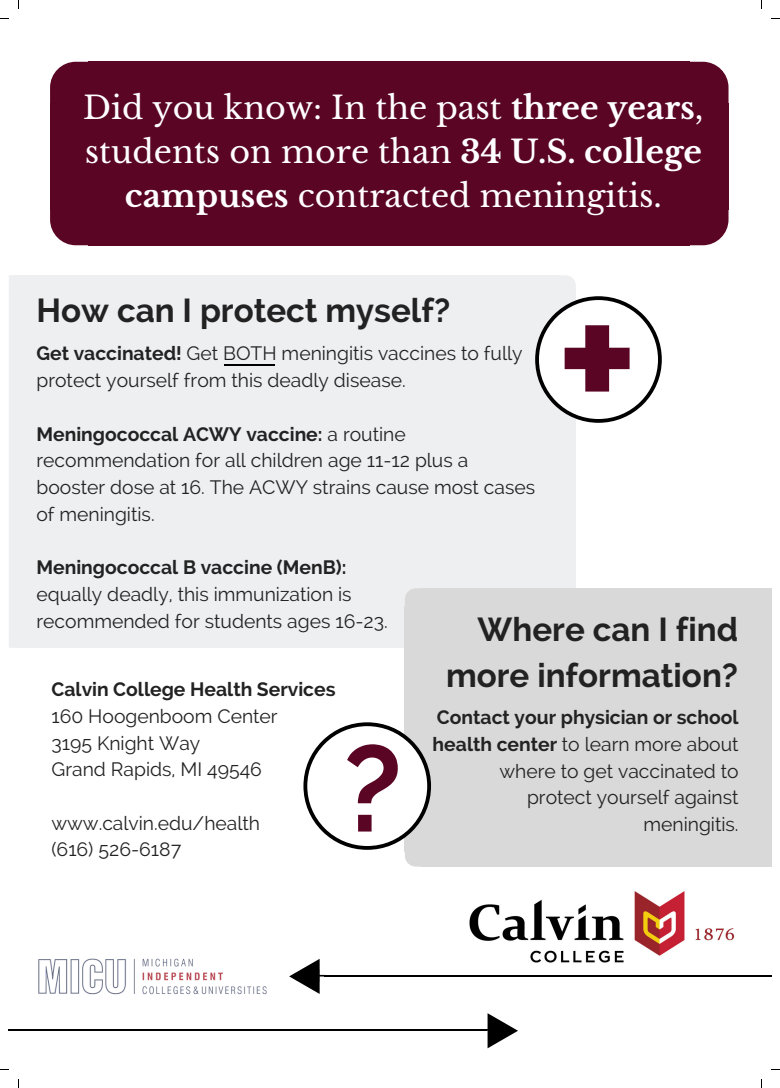
<style>
.page{position:relative;width:780px;height:1088px;background:#fff}
.page>*{position:absolute;margin:0;border:0;box-sizing:border-box;transform-origin:0 0}
.t1{font:700 198.5px "Raleway";color:#5a0524}
.t2{font:700 121.31px "Raleway";color:#5a0524}
.t3{font:700 33.06px/45.9px "Raleway";color:#222;text-align:right}
.t4{font:31.69px/44.1px "Libre Baskerville";color:#fff;text-align:center}
.t5{font:19.31px/26.7px "Raleway";color:#222}
.t6{font:700 19.31px "Raleway";color:#222}
.s1{font-weight:700}
</style>
<div class="page">
<img style="left:38px;top:958px;width:229px;height:37px">
<hr style="left:325px;top:975px;width:445px;height:1px;background:#000">
<hr style="left:9px;top:1029px;width:477px;height:1px;background:#000">
<div style="left:559px;top:292px;width:16px;height:341px;background:#eeeff1"></div>
<div style="left:14px;top:293px;width:545px;height:339px;background:#eeeff1"></div>
<div style="left:13px;top:275px;width:547px;height:18px;background:#eeeff1"></div>
<svg style="left:9px;top:275px;width:4px;height:17px"></svg>
<div style="left:9px;top:292px;width:5px;height:341px;background:#eeeff1"></div>
<div style="left:13px;top:632px;width:547px;height:16px;background:#eeeff1"></div>
<svg style="left:9px;top:633px;width:4px;height:15px"></svg>
<svg style="left:535px;top:275px;width:126px;height:148px"></svg>
<svg style="left:689px;top:62px;width:39px;height:41px;background:#671835"></svg>
<div style="left:688px;top:103px;width:40px;height:106px;background:#5a0524"></div>
<div style="left:89px;top:103px;width:600px;height:106px;background:#5a0524"></div>
<div style="left:89px;top:62px;width:600px;height:42px;background:#5a0524"></div>
<svg style="left:50px;top:62px;width:39px;height:41px;background:#681a37"></svg>
<div style="left:50px;top:103px;width:40px;height:106px;background:#5a0524"></div>
<div style="left:89px;top:208px;width:600px;height:37px;background:#5a0524"></div>
<svg style="left:50px;top:209px;width:39px;height:36px"></svg>
<svg style="left:689px;top:209px;width:39px;height:36px"></svg>
<div style="left:421px;top:606px;width:349px;height:245px;background:#d9d9d9"></div>
<div style="left:421px;top:588px;width:349px;height:18px;background:#d9d9d9"></div>
<svg style="left:405px;top:588px;width:16px;height:18px"></svg>
<div style="left:405px;top:606px;width:17px;height:245px;background:#d9d9d9"></div>
<div style="left:421px;top:851px;width:349px;height:15px;background:#d9d9d9"></div>
<svg style="left:303px;top:722px;width:128px;height:144px"></svg>
<svg style="left:485px;top:1013px;width:33px;height:35px"></svg>
<svg style="left:289px;top:959px;width:36px;height:35px"></svg>
<hr style="left:224px;top:365px;width:51px;height:1px;background:#000">
<img style="left:469px;top:891px;width:266px;height:72px">
<h3 class="t4" style="left:83px;top:85px;width:621px">Did you know: In the past <span class="s1">three years</span>, students on more than <span class="s1">34 U.S. college campuses</span> contracted meningitis.</h3>
<h3 class="t3" style="left:36px;top:288px;width:415px">How can I protect myself?</h3>
<p class="t5" style="left:36px;top:340px;width:487px"><span class="s1">Get vaccinated!</span> Get BOTH meningitis vaccines to fully protect yourself from this deadly disease.</p>
<p class="t5" style="left:36px;top:420px;width:500px"><span class="s1">Meningococcal ACWY vaccine:</span> a routine recommendation for all children age 11-12 plus a booster dose at 16. The ACWY strains cause most cases of meningitis.</p>
<p class="t6" style="left:36px;top:556px;width:311px">Meningococcal B vaccine (MenB):</p>
<p class="t5" style="left:36px;top:581px;width:353px">equally deadly, this immunization is recommended for students ages 16-23.</p>
<h1 class="t1" style="left:555px;top:242px;width:86px">+</h1>
<h3 class="t3" style="left:446px;top:606px;width:293px">Where can I find more information?</h3>
<p class="t6" style="left:51px;top:678px;width:285px">Calvin College Health Services</p>
<p class="t5" style="left:51px;top:703px;width:228px">160 Hoogenboom Center<br>3195 Knight Way<br>Grand Rapids, MI 49546</p>
<p class="t5" style="left:51px;top:809px;width:210px">www.calvin.edu/health (616) 526-6187</p>
<p class="t5" style="left:432px;top:704px;width:307px;text-align:right"><span class="s1">Contact your physician or school health center</span> to learn more about where to get vaccinated to protect yourself against meningitis.</p>
<h2 class="t2" style="left:343px;top:717px;width:61px">?</h2>
</div>
